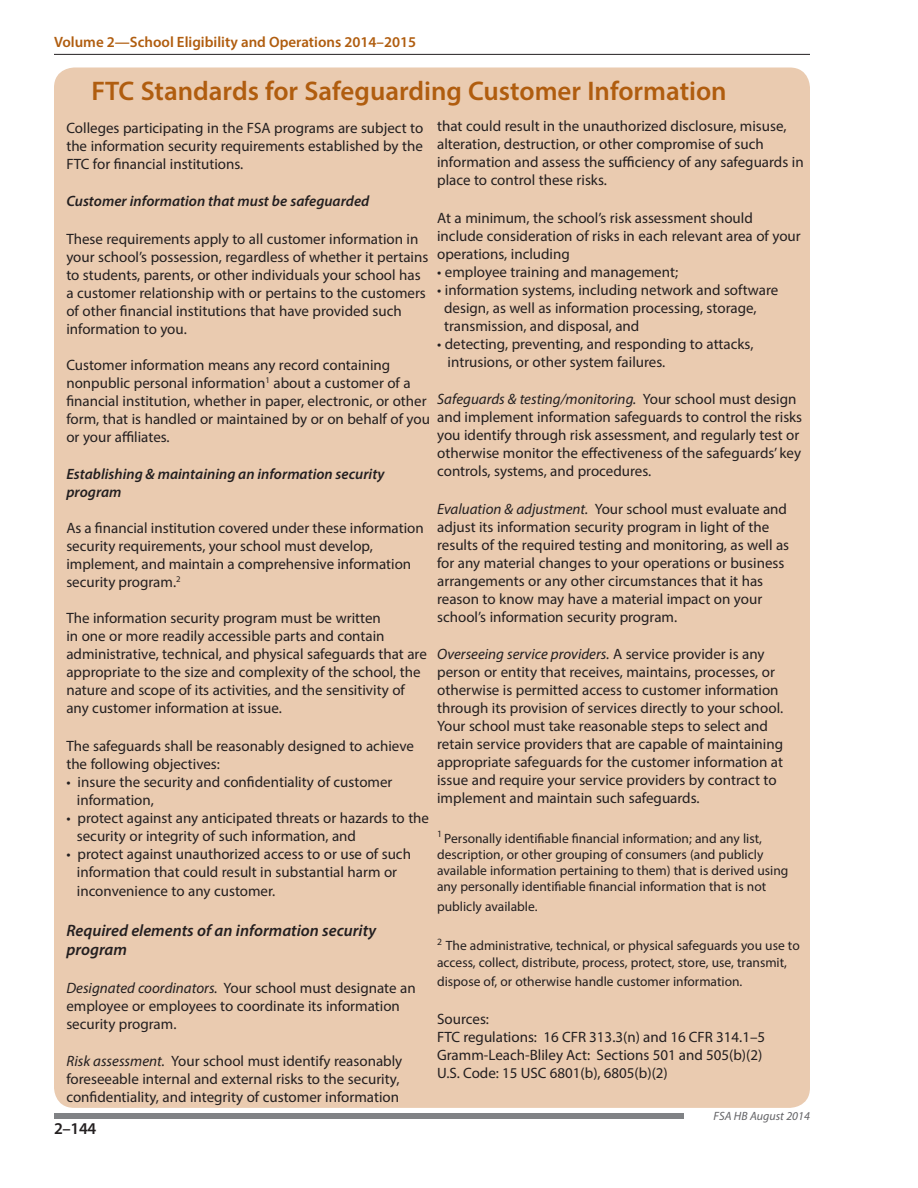
<style>
.page{position:relative;width:918px;height:1188px;background:#fff}
.page>*{position:absolute;margin:0;border:0;box-sizing:border-box;transform-origin:0 0}
.myria_head{font:600 27px "Myriad Pro";color:#b05d0f}
.myria_body{font:italic 600 16.5px/19.8px "Myriad Pro";color:#231f20}
.t1{font:600 16.5px "Myriad Pro";color:#231f20}
.myria_body-2{font:15px/18px "Myriad Pro";color:#231f20}
.myria_head-2{font:15px/18px "Myriad Pro";color:#231f20}
.myria_head-3{font:italic 600 15px/18px "Myriad Pro";color:#231f20}
.t2{font:600 15px "Myriad Pro";color:#b05d0f}
.myria_body-3{font:13.5px/16.2px "Myriad Pro";color:#231f20}
.t3{font:italic 12px "Myriad Pro";color:#636366}
.s1{font-style:italic}
</style>
<div class="page">
<hr style="left:54px;top:54px;width:756px;height:1px;background:#231f20">
<div style="left:54px;top:1113px;width:630px;height:6px;background:#808285"></div>
<div style="left:54px;top:68px;width:756px;height:1040px;background:#eacbb0;border-radius:20px"></div>
<p class="t2" style="left:54px;top:33px;width:364px">Volume 2—School Eligibility and Operations 2014–2015</p>
<p class="myria_head" style="left:92px;top:73px;width:637px">FTC Standards for Safeguarding Customer Information</p>
<p class="myria_head-2" style="left:66px;top:118px;width:359px;text-align:justify">Colleges participating in the FSA programs are subject to the information security requirements established by the FTC for financial institutions.</p>
<p class="myria_head-3" style="left:66px;top:192px;width:305px">Customer information that must be safeguarded</p>
<p class="myria_head-2" style="left:66px;top:229px;width:364px">These requirements apply to all customer information in your school’s possession, regardless of whether it pertains to students, parents, or other individuals your school has a customer relationship with or pertains to the customers of other financial institutions that have provided such information to you.</p>
<p class="myria_head-2" style="left:66px;top:355px;width:365px">Customer information means any record containing nonpublic personal information<sup>1</sup> about a customer of a financial institution, whether in paper, electronic, or other form, that is handled or maintained by or on behalf of you or your affiliates.</p>
<p class="myria_head-3" style="left:66px;top:465px;width:320px">Establishing &amp; maintaining an information security program</p>
<p class="myria_body-2" style="left:66px;top:519px;width:359px">As a financial institution covered under these information security requirements, your school must develop, implement, and maintain a comprehensive information security program.<sup>2</sup></p>
<p class="myria_body-2" style="left:66px;top:609px;width:362px">The information security program must be written<br>in one or more readily accessible parts and contain administrative, technical, and physical safeguards that are appropriate to the size and complexity of the school, the nature and scope of its activities, and the sensitivity of any customer information at issue.</p>
<p class="myria_body-2" style="left:66px;top:736px;width:349px">The safeguards shall be reasonably designed to achieve the following objectives:</p>
<p class="myria_body-2" style="left:77px;top:772px;width:317px;text-indent:-10px">• insure the security and confidentiality of customer information,</p>
<p class="myria_body-2" style="left:77px;top:808px;width:354px;text-indent:-10px">• protect against any anticipated threats or hazards to the security or integrity of such information, and</p>
<p class="myria_body-2" style="left:66px;top:844px;width:346px;text-align:center">• protect against unauthorized access to or use of such information that could result in substantial harm or</p>
<p class="myria_body-2" style="left:77px;top:882px;width:200px">inconvenience to any customer.</p>
<p class="myria_body" style="left:66px;top:920px;width:311px">Required elements of an information security program</p>
<p class="myria_body-2" style="left:66px;top:979px;width:351px"><span class="s1">Designated coordinators.</span> Your school must designate an employee or employees to coordinate its information security program.</p>
<p class="myria_body-2" style="left:66px;top:1052px;width:338px"><span class="s1">Risk assessment.</span> Your school must identify reasonably foreseeable internal and external risks to the security, confidentiality, and integrity of customer information</p>
<p class="myria_body-2" style="left:437px;top:117px;width:368px">that could result in the unauthorized disclosure, misuse, alteration, destruction, or other compromise of such information and assess the sufficiency of any safeguards in place to control these risks.</p>
<p class="myria_body-2" style="left:437px;top:209px;width:365px">At a minimum, the school’s risk assessment should include consideration of risks in each relevant area of your operations, including</p>
<p class="myria_body-2" style="left:437px;top:263px;width:243px">• employee training and management;</p>
<p class="myria_body-2" style="left:444px;top:281px;width:336px;text-indent:-7px">• information systems, including network and software design, as well as information processing, storage, transmission, and disposal, and</p>
<p class="myria_body-2" style="left:448px;top:335px;width:307px;text-indent:-10px">• detecting, preventing, and responding to attacks, intrusions, or other system failures.</p>
<p class="myria_body-2" style="left:437px;top:390px;width:367px"><span class="s1">Safeguards &amp; testing/monitoring.</span> Your school must design and implement information safeguards to control the risks you identify through risk assessment, and regularly test or otherwise monitor the effectiveness of the safeguards’ key controls, systems, and procedures.</p>
<p class="myria_body-2" style="left:437px;top:500px;width:354px"><span class="s1">Evaluation &amp; adjustment.</span> Your school must evaluate and adjust its information security program in light of the results of the required testing and monitoring, as well as for any material changes to your operations or business arrangements or any other circumstances that it has reason to know may have a material impact on your school’s information security program.</p>
<p class="myria_body-2" style="left:437px;top:645px;width:348px"><span class="s1">Overseeing service providers.</span> A service provider is any person or entity that receives, maintains, processes, or otherwise is permitted access to customer information through its provision of services directly to your school.<br>Your school must take reasonable steps to select and retain service providers that are capable of maintaining appropriate safeguards for the customer information at issue and require your service providers by contract to implement and maintain such safeguards.</p>
<p class="myria_body-3" style="left:437px;top:830px;width:353px"><sup>1</sup> Personally identifiable financial information; and any list, description, or other grouping of consumers (and publicly available information pertaining to them) that is derived using any personally identifiable financial information that is not</p>
<p class="myria_body-3" style="left:437px;top:898px;width:102px">publicly available.</p>
<p class="myria_body-3" style="left:437px;top:938px;width:364px"><sup>2</sup> The administrative, technical, or physical safeguards you use to access, collect, distribute, process, protect, store, use, transmit,</p>
<p class="myria_body-3" style="left:437px;top:974px;width:307px">dispose of, or otherwise handle customer information.</p>
<p class="myria_body-2" style="left:437px;top:1010px;width:53px">Sources:</p>
<p class="myria_body-2" style="left:437px;top:1028px;width:330px">FTC regulations: 16 CFR 313.3(n) and 16 CFR 314.1–5</p>
<p class="myria_body-2" style="left:437px;top:1046px;width:327px">Gramm-Leach-Bliley Act: Sections 501 and 505(b)(2)</p>
<p class="myria_body-2" style="left:437px;top:1064px;width:232px">U.S. Code: 15 USC 6801(b), 6805(b)(2)</p>
<p class="t1" style="left:54px;top:1118px;width:44px">2–144</p>
<p class="t3" style="left:714px;top:1109px;width:98px">FSA HB August 2014</p>
</div>
